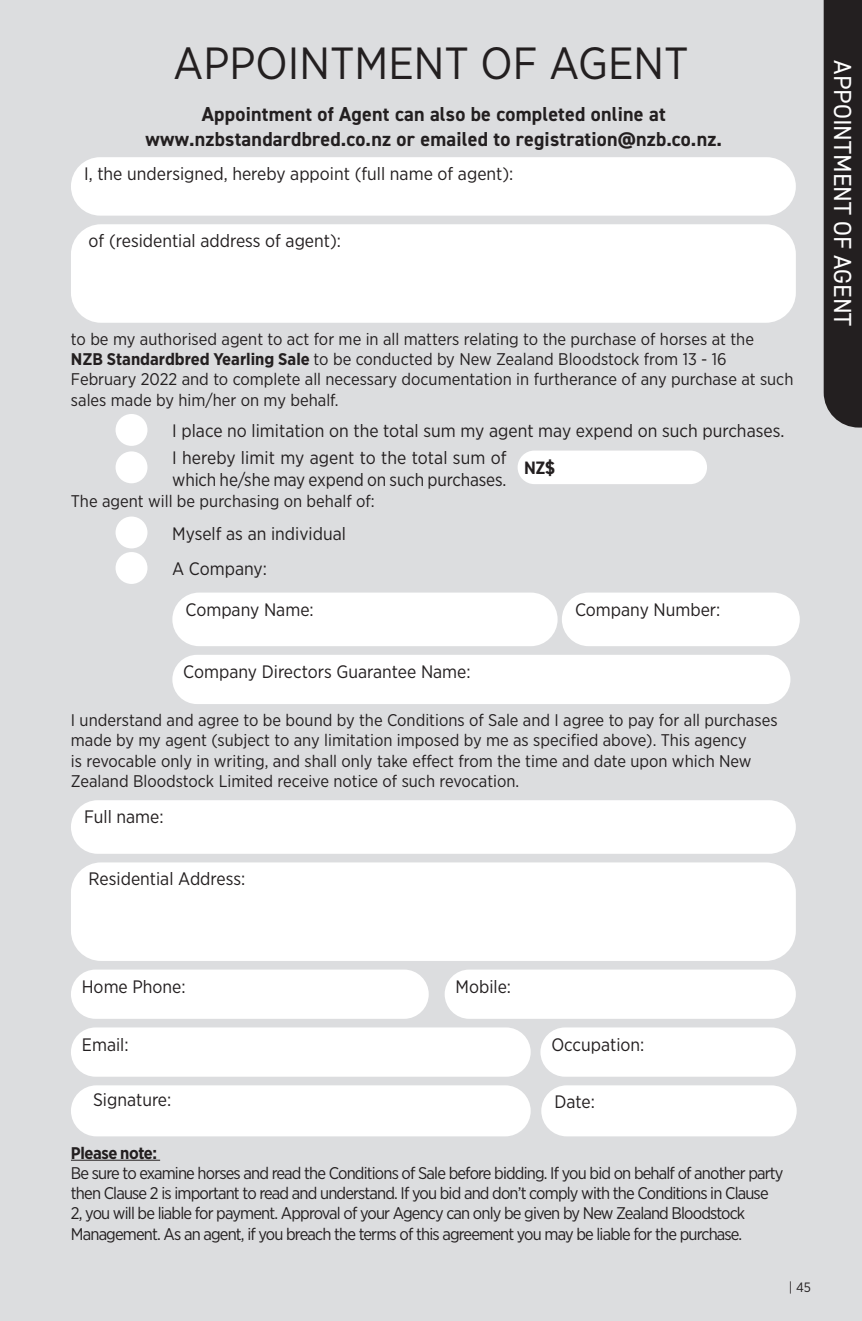
<style>
.page{position:relative;width:862px;height:1321px;background:#fff}
.page>*{position:absolute;margin:0;border:0;box-sizing:border-box;transform-origin:0 0}
.t1{font:45px "Gotham Narrow";color:#231f20}
.t2{font:24.75px "DIN2014";color:#fff}
.t3{font:700 20.25px/24.3px "DIN2014";letter-spacing:.01em;color:#231f20;text-align:center}
.t4{font:18px/21.6px "Gotham Narrow";color:#231f20}
.t5{font:700 18px "DIN2014";color:#231f20}
.t6{font:16.88px/20.2px "Gotham Narrow";color:#231f20}
.t7{font:16.88px/20.2px "Gotham Narrow";letter-spacing:-.05em;color:#231f20}
.t8{font:700 16.88px "Gotham Narrow";letter-spacing:-.025em;color:#231f20}
.t9{font:13.5px "Gotham Narrow";color:#231f20}
.s1{font-weight:700}
</style>
<div class="page">
<div style="left:6px;top:0;width:855px;height:1320px;background:#dcdddf"></div>
<div style="left:0;top:0;width:6px;height:1320px;background:#dcdddf"></div>
<div style="left:823px;top:0;width:38px;height:427px;background:#231f20"></div>
<div style="left:71px;top:157px;width:724px;height:59px;background:#fff;border-radius:29px"></div>
<div style="left:71px;top:224px;width:724px;height:99px;background:#fff;border-radius:30px"></div>
<div style="left:172px;top:592px;width:385px;height:54px;background:#fff;border-radius:27px"></div>
<div style="left:561px;top:592px;width:238px;height:54px;background:#fff;border-radius:27px"></div>
<div style="left:172px;top:654px;width:618px;height:50px;background:#fff;border-radius:25px"></div>
<div style="left:71px;top:800px;width:724px;height:53px;background:#fff;border-radius:27px"></div>
<div style="left:71px;top:862px;width:724px;height:98px;background:#fff;border-radius:30px"></div>
<div style="left:71px;top:969px;width:357px;height:49px;background:#fff;border-radius:25px"></div>
<div style="left:444px;top:969px;width:351px;height:49px;background:#fff;border-radius:25px"></div>
<div style="left:71px;top:1027px;width:459px;height:49px;background:#fff;border-radius:25px"></div>
<div style="left:540px;top:1027px;width:255px;height:49px;background:#fff;border-radius:25px"></div>
<div style="left:71px;top:1085px;width:459px;height:51px;background:#fff;border-radius:26px"></div>
<div style="left:541px;top:1085px;width:255px;height:51px;background:#fff;border-radius:26px"></div>
<hr style="left:71px;top:1159px;width:89px;height:1px;background:#231f20">
<div style="left:115px;top:414px;width:32px;height:32px;background:#fff;border-radius:50%"></div>
<div style="left:517px;top:450px;width:189px;height:34px;background:#fff;border-radius:17px"></div>
<div style="left:115px;top:451px;width:32px;height:32px;background:#fff;border-radius:50%"></div>
<div style="left:115px;top:516px;width:32px;height:32px;background:#fff;border-radius:50%"></div>
<div style="left:115px;top:552px;width:32px;height:32px;background:#fff;border-radius:50%"></div>
<p class="t1" style="left:173px;top:35px;width:516px">APPOINTMENT OF AGENT</p>
<p class="t3" style="left:145px;top:102px;width:578px">Appointment of Agent can also be completed online at www.nzbstandardbred.co.nz or emailed to registration@nzb.co.nz.</p>
<p class="t4" style="left:84px;top:163px;width:430px">I, the undersigned, hereby appoint (full name of agent):</p>
<p class="t4" style="left:89px;top:230px;width:254px">of (residential address of agent):</p>
<p class="t6" style="left:71px;top:328px;width:723px">to be my authorised agent to act for me in all matters relating to the purchase of horses at the<br><span class="s1">NZB Standardbred Yearling Sale</span> to be conducted by New Zealand Bloodstock from 13 - 16<br>February 2022 and to complete all necessary documentation in furtherance of any purchase at such sales made by him/her on my behalf.</p>
<p class="t4" style="left:172px;top:419px;width:613px">I place no limitation on the total sum my agent may expend on such purchases.</p>
<p class="t4" style="left:172px;top:446px;width:336px">I hereby limit my agent to the total sum of which he/she may expend on such purchases.</p>
<p class="t5" style="left:523px;top:456px;width:32px">NZ$</p>
<p class="t4" style="left:172px;top:522px;width:175px">Myself as an individual</p>
<p class="t4" style="left:172px;top:557px;width:96px">A Company:</p>
<p class="t6" style="left:71px;top:491px;width:305px">The agent will be purchasing on behalf of:</p>
<p class="t4" style="left:185px;top:598px;width:130px">Company Name:</p>
<p class="t4" style="left:574px;top:598px;width:147px">Company Number:</p>
<p class="t4" style="left:183px;top:660px;width:289px">Company Directors Guarantee Name:</p>
<p class="t6" style="left:71px;top:709px;width:707px">I understand and agree to be bound by the Conditions of Sale and I agree to pay for all purchases made by my agent (subject to any limitation imposed by me as specified above). This agency<br>is revocable only in writing, and shall only take effect from the time and date upon which New Zealand Bloodstock Limited receive notice of such revocation.</p>
<p class="t4" style="left:84px;top:805px;width:81px">Full name:</p>
<p class="t4" style="left:89px;top:867px;width:158px">Residential Address:</p>
<p class="t2" style="left:857px;top:60px;width:267px;rotate:90deg">APPOINTMENT OF AGENT</p>
<p class="t4" style="left:82px;top:975px;width:105px">Home Phone:</p>
<p class="t4" style="left:455px;top:975px;width:57px">Mobile:</p>
<p class="t4" style="left:82px;top:1032px;width:48px">Email:</p>
<p class="t4" style="left:551px;top:1032px;width:94px">Occupation:</p>
<p class="t4" style="left:93px;top:1088px;width:80px">Signature:</p>
<p class="t4" style="left:554px;top:1090px;width:42px">Date:</p>
<p class="t8" style="left:71px;top:1141px;width:88px">Please note:</p>
<p class="t7" style="left:71px;top:1162px;width:713px">Be sure to examine horses and read the Conditions of Sale before bidding. If you bid on behalf of another party then Clause 2 is important to read and understand. If you bid and don’t comply with the Conditions in Clause 2, you will be liable for payment. Approval of your Agency can only be given by New Zealand Bloodstock Management. As an agent, if you breach the terms of this agreement you may be liable for the purchase.</p>
<p class="t9" style="left:788px;top:1278px;width:24px">| 45</p>
</div>
